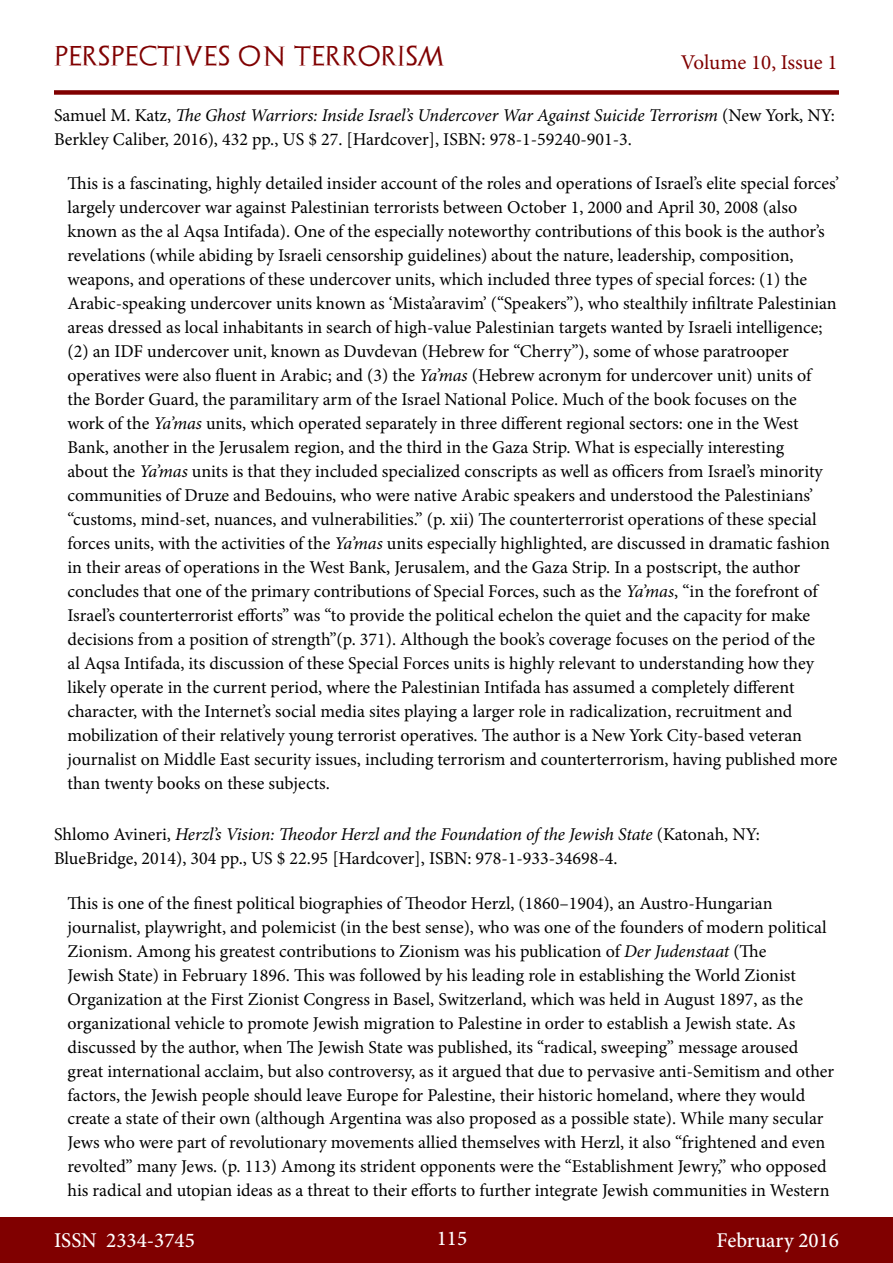
<style>
.page{position:relative;width:893px;height:1263px;background:#fff}
.page>*{position:absolute;margin:0;border:0;box-sizing:border-box;transform-origin:0 0}
.t1{font:500 21px "Minion Pro";color:#fff}
.t2{font:21px "Archeologicaps";letter-spacing:.045em;color:#800000}
.t3{font:21px "Minion Pro";letter-spacing:-.005em;color:#800000}
.t4{font:18px/24px "Minion Pro";color:#000}
.s1{font-style:italic}
</style>
<div class="page">
<div style="left:0;top:1217px;width:893px;height:46px;background:#800000"></div>
<div style="left:54px;top:90px;width:785px;height:5px;background:#800000"></div>
<p class="t2" style="left:54px;top:43px;width:392px">PERSPECTIVES ON TERRORISM</p>
<p class="t3" style="left:681px;top:48px;width:158px">Volume 10, Issue 1</p>
<p class="t4" style="left:54px;top:103px;width:782px">Samuel M. Katz, <span class="s1">The Ghost Warriors: Inside Israel’s Undercover War Against Suicide Terrorism</span> (New York, NY:<br>Berkley Caliber, 2016), 432 pp., US $ 27. [Hardcover], ISBN: 978-1-59240-901-3.</p>
<p class="t4" style="left:67px;top:172px;width:773px">This is a fascinating, highly detailed insider account of the roles and operations of Israel’s elite special forces’ largely undercover war against Palestinian terrorists between October 1, 2000 and April 30, 2008 (also known as the al Aqsa Intifada). One of the especially noteworthy contributions of this book is the author’s revelations (while abiding by Israeli censorship guidelines) about the nature, leadership, composition, weapons, and operations of these undercover units, which included three types of special forces: (1) the Arabic-speaking undercover units known as ‘Mista’aravim’ (“Speakers”), who stealthily infiltrate Palestinian areas dressed as local inhabitants in search of high-value Palestinian targets wanted by Israeli intelligence; (2) an IDF undercover unit, known as Duvdevan (Hebrew for “Cherry”), some of whose paratrooper operatives were also fluent in Arabic; and (3) the <span class="s1">Ya’mas</span> (Hebrew acronym for undercover unit) units of<br>the Border Guard, the paramilitary arm of the Israel National Police. Much of the book focuses on the<br>work of the <span class="s1">Ya’mas</span> units, which operated separately in three different regional sectors: one in the West Bank, another in the Jerusalem region, and the third in the Gaza Strip. What is especially interesting<br>about the <span class="s1">Ya’mas</span> units is that they included specialized conscripts as well as officers from Israel’s minority communities of Druze and Bedouins, who were native Arabic speakers and understood the Palestinians’ “customs, mind-set, nuances, and vulnerabilities.” (p. xii) The counterterrorist operations of these special forces units, with the activities of the <span class="s1">Ya’mas</span> units especially highlighted, are discussed in dramatic fashion in their areas of operations in the West Bank, Jerusalem, and the Gaza Strip. In a postscript, the author concludes that one of the primary contributions of Special Forces, such as the <span class="s1">Ya’mas</span>, “in the forefront of Israel’s counterterrorist efforts” was “to provide the political echelon the quiet and the capacity for make decisions from a position of strength”(p. 371). Although the book’s coverage focuses on the period of the<br>al Aqsa Intifada, its discussion of these Special Forces units is highly relevant to understanding how they likely operate in the current period, where the Palestinian Intifada has assumed a completely different character, with the Internet’s social media sites playing a larger role in radicalization, recruitment and mobilization of their relatively young terrorist operatives. The author is a New York City-based veteran journalist on Middle East security issues, including terrorism and counterterrorism, having published more than twenty books on these subjects.</p>
<p class="t4" style="left:54px;top:823px;width:707px">Shlomo Avineri, <span class="s1">Herzl’s Vision: Theodor Herzl and the Foundation of the Jewish State</span> (Katonah, NY:<br>BlueBridge, 2014), 304 pp., US $ 22.95 [Hardcover], ISBN: 978-1-933-34698-4.</p>
<p class="t4" style="left:68px;top:891px;width:768px">This is one of the finest political biographies of Theodor Herzl, (1860–1904), an Austro-Hungarian journalist, playwright, and polemicist (in the best sense), who was one of the founders of modern political Zionism. Among his greatest contributions to Zionism was his publication of <span class="s1">Der Judenstaat</span> (The<br>Jewish State) in February 1896. This was followed by his leading role in establishing the World Zionist Organization at the First Zionist Congress in Basel, Switzerland, which was held in August 1897, as the organizational vehicle to promote Jewish migration to Palestine in order to establish a Jewish state. As discussed by the author, when The Jewish State was published, its “radical, sweeping” message aroused great international acclaim, but also controversy, as it argued that due to pervasive anti-Semitism and other factors, the Jewish people should leave Europe for Palestine, their historic homeland, where they would create a state of their own (although Argentina was also proposed as a possible state). While many secular Jews who were part of revolutionary movements allied themselves with Herzl, it also “frightened and even revolted” many Jews. (p. 113) Among its strident opponents were the “Establishment Jewry,” who opposed his radical and utopian ideas as a threat to their efforts to further integrate Jewish communities in Western</p>
<p class="t1" style="left:54px;top:1226px;width:142px">ISSN 2334-3745</p>
<p class="t1" style="left:437px;top:1224px;width:32px">115</p>
<p class="t1" style="left:717px;top:1226px;width:124px">February 2016</p>
</div>
